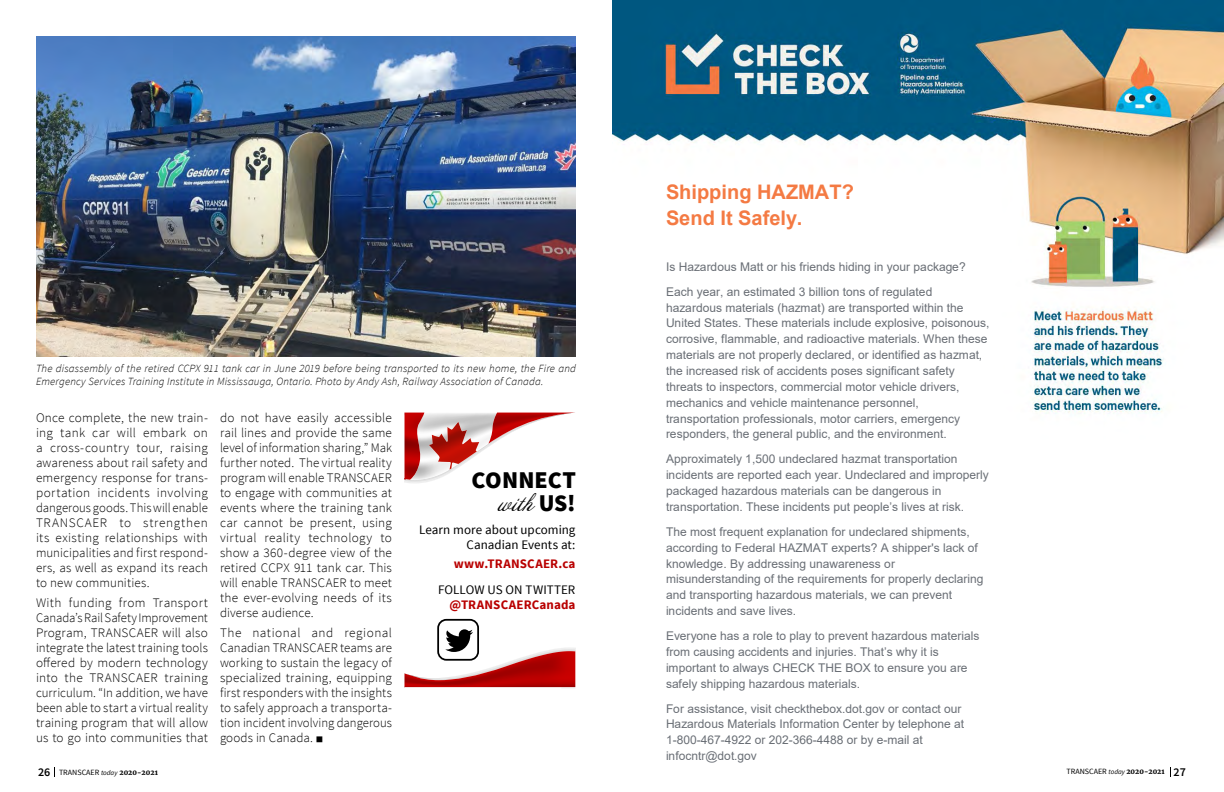
<style>
.page{position:relative;width:1224px;height:792px;background:#fff}
.page>*{position:absolute;margin:0;border:0;box-sizing:border-box;transform-origin:0 0}
.t1{font:900 24px "Source Sans Pro";letter-spacing:.005em;color:#000}
.t2{font:22px "Annabelle JF";color:#000}
.t3{font:700 20px/26.4px "Arial";color:#f47a43}
.t4{font:300 13px/15px "Source Sans Pro";letter-spacing:.01em;color:#000;text-align:justify}
.t5{font:13px/15px "Source Sans Pro";color:#000;text-align:right}
.t6{font:700 13px "Source Sans Pro";letter-spacing:.01em;color:#b90000}
.t7{font:12px/15.9px "Arial";color:#696e75}
.t8{font:italic 300 11px/13px "Source Sans Pro";letter-spacing:.015em;color:#000}
.t9{font:8px "Source Sans Pro";color:#000}
.s1{font-family:"Source Sans Pro";font-weight:900;font-size:24px}
.s2{font-weight:600;font-size:12px}
.s3{font-style:italic;font-size:7px}
.s4{font-family:"Merriweather";font-weight:700;font-size:7px}
</style>
<div class="page">
<img style="left:612px;top:0;width:612px;height:414px">
<svg style="left:405px;top:413px;width:166px;height:70px"></svg>
<img style="left:429px;top:422px;width:50px;height:48px">
<svg style="left:404px;top:619px;width:172px;height:69px"></svg>
<img style="left:36px;top:36px;width:540px;height:320px">
<p class="t8" style="left:36px;top:362px;width:542px">The disassembly of the retired CCPX 911 tank car in June 2019 before being transported to its new home, the Fire and<br>Emergency Services Training Institute in Mississauga, Ontario. Photo by Andy Ash, Railway Association of Canada.</p>
<p class="t4" style="left:36px;top:411px;width:174px">Once complete, the new train&shy;ing tank car will embark on a cross-country tour, raising awareness about rail safety and emergency response for trans&shy;portation incidents involving dangerous goods. This will enable TRANSCAER to strengthen its existing relationships with municipalities and first respond&shy;ers, as well as expand its reach to new communities.</p>
<p class="t4" style="left:36px;top:595px;width:174px">With funding from Transport Canada’s Rail Safety Improvement Program, TRANSCAER will also integrate the latest training tools offered by modern technology into the TRANSCAER training curriculum. “In addition, we have been able to start a virtual reality training program that will allow us to go into communities that</p>
<p class="t4" style="left:220px;top:411px;width:174px">do not have easily accessible rail lines and provide the same level of information sharing,” Mak further noted. The virtual reality program will enable TRANSCAER to engage with communities at events where the training tank car cannot be present, using virtual reality technology to show a 360-degree view of the retired CCPX 911 tank car. This will enable TRANSCAER to meet the ever-evolving needs of its diverse audience.</p>
<p class="t4" style="left:220px;top:625px;width:174px">The national and regional Canadian TRANSCAER teams are working to sustain the legacy of specialized training, equipping first responders with the insights to safely approach a transporta&shy;tion incident involving dangerous goods in Canada. ■</p>
<h1 class="t1" style="left:472px;top:464px;width:106px">CONNECT</h1>
<h2 class="t2" style="left:498px;top:489px;width:79px">with <span class="s1">US!</span></h2>
<p class="t5" style="left:419px;top:522px;width:158px">Learn more about upcoming<br>Canadian Events at:</p>
<p class="t6" style="left:454px;top:556px;width:123px">www.TRANSCAER.ca</p>
<p class="t5" style="left:438px;top:583px;width:139px">FOLLOW US ON TWITTER</p>
<p class="t6" style="left:449px;top:597px;width:128px">@TRANSCAERCanada</p>
<h3 class="t3" style="left:666px;top:179px;width:189px">Shipping HAZMAT?<br>Send It Safely.</h3>
<p class="t7" style="left:666px;top:254px;width:301px;line-height:24.8px">Is Hazardous Matt or his friends hiding in your package?<br>Each year, an estimated 3 billion tons of regulated</p>
<p class="t7" style="left:666px;top:299px;width:325px">hazardous materials (hazmat) are transported within the United States. These materials include explosive, poisonous, corrosive, flammable, and radioactive materials. When these materials are not properly declared, or identified as hazmat, the increased risk of accidents poses significant safety threats to inspectors, commercial motor vehicle drivers, mechanics and vehicle maintenance personnel, transportation professionals, motor carriers, emergency responders, the general public, and the environment.</p>
<p class="t7" style="left:666px;top:451px;width:324px">Approximately 1,500 undeclared hazmat transportation incidents are reported each year. Undeclared and improperly packaged hazardous materials can be dangerous in transportation. These incidents put people’s lives at risk.</p>
<p class="t7" style="left:666px;top:524px;width:319px">The most frequent explanation for undeclared shipments, according to Federal HAZMAT experts? A shipper's lack of knowledge. By addressing unawareness or misunderstanding of the requirements for properly declaring and transporting hazardous materials, we can prevent incidents and save lives.</p>
<p class="t7" style="left:666px;top:628px;width:315px">Everyone has a role to play to prevent hazardous materials from causing accidents and injuries. That’s why it is important to always CHECK THE BOX to ensure you are safely shipping hazardous materials.</p>
<p class="t7" style="left:666px;top:700px;width:300px">For assistance, visit checkthebox.dot.gov or contact our Hazardous Materials Information Center by telephone at 1-800-467-4922 or 202-366-4488 or by e-mail at infocntr@dot.gov</p>
<p class="t9" style="left:38px;top:768px;width:121px"><span class="s2">26</span> TRANSCAER <span class="s3">today</span> <span class="s4">2020-2021</span></p>
<p class="t9" style="left:1067px;top:767px;width:121px">TRANSCAER <span class="s3">today</span> <span class="s4">2020-2021</span> <span class="s2">27</span></p>
</div>
